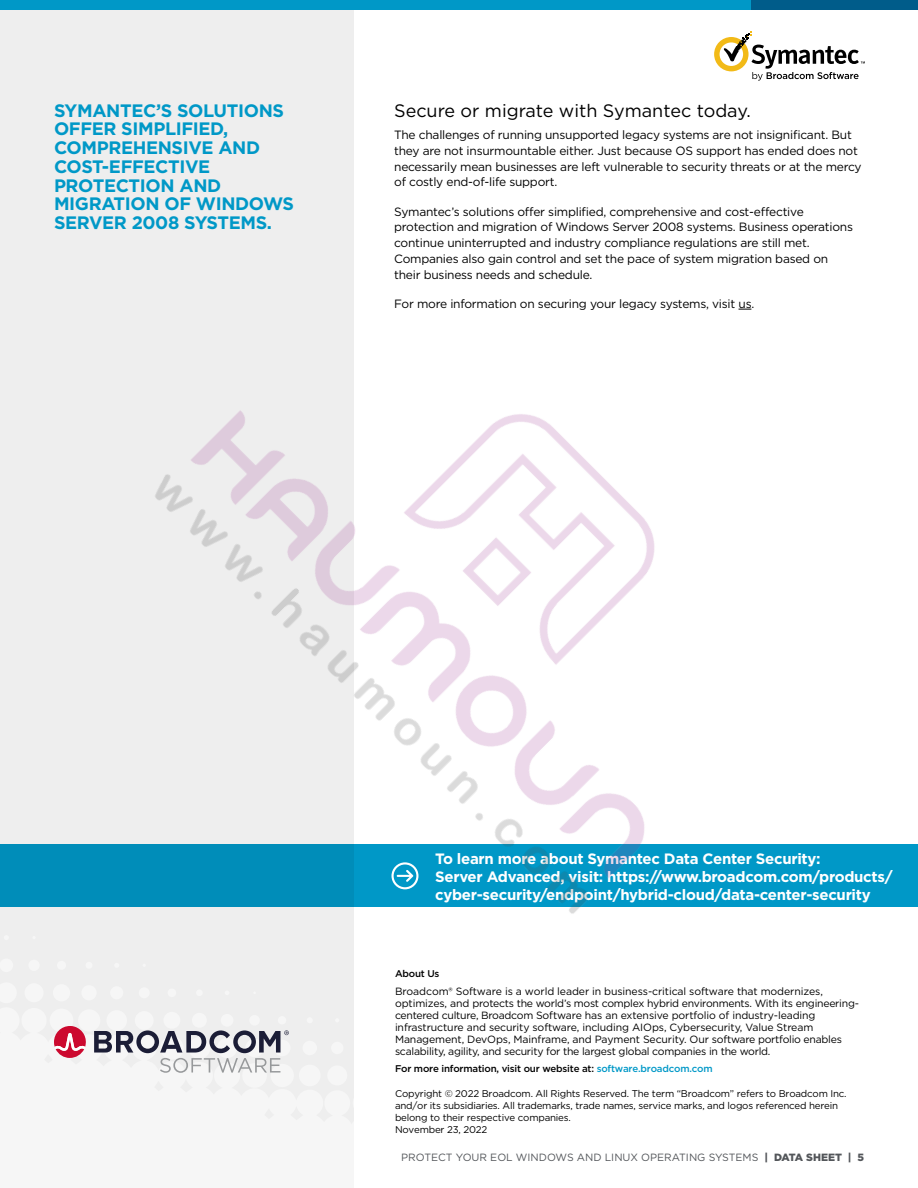
<style>
.page{position:relative;width:918px;height:1188px;background:#fff}
.page>*{position:absolute;margin:0;border:0;box-sizing:border-box;transform-origin:0 0}
.t1{font:700 18px/18.8px "Gotham";letter-spacing:-.02em;color:#0098c7}
.t2{font:18px "Gotham";color:#000}
.t3{font:700 15px/18px "Gotham";letter-spacing:-.02em;color:#fff}
.t4{font:12px/15.8px "Gotham";letter-spacing:-.02em;color:#000}
.t5{font:10.5px/12px "Gotham";letter-spacing:-.01em;color:#000}
.t6{font:10.5px "Gotham";color:#53565a}
.t7{font:9.75px/12px "Gotham";letter-spacing:-.02em;color:#000}
.t8{font:500 9.75px "Gotham";letter-spacing:-.02em;color:#000}
.s1{color:#0098c7}
.s2{font-weight:900}
</style>
<div class="page">
<div style="left:0;top:0;width:354px;height:1188px;background:#eee"></div>
<svg style="left:54px;top:1026px;width:32px;height:32px"></svg>
<svg style="left:94px;top:1030px;width:195px;height:43px"></svg>
<div style="left:0;top:0;width:915px;height:10px;background:#0098c7"></div>
<div style="left:752px;top:0;width:166px;height:10px;background:#005c8a"></div>
<svg style="left:714px;top:32px;width:151px;height:49px"></svg>
<div style="left:0;top:845px;width:918px;height:62px;background:#0092c0"></div>
<img style="left:46px;top:308px;width:826px;height:606px">
<h1 class="t1" style="left:54px;top:101px;width:242px">SYMANTEC’S SOLUTIONS<br>OFFER SIMPLIFIED,<br>COMPREHENSIVE AND<br>COST-EFFECTIVE<br>PROTECTION AND<br>MIGRATION OF WINDOWS<br>SERVER 2008 SYSTEMS.</h1>
<h1 class="t2" style="left:394px;top:99px;width:358px">Secure or migrate with Symantec today.</h1>
<p class="t4" style="left:394px;top:127px;width:469px">The challenges of running unsupported legacy systems are not insignificant. But they are not insurmountable either. Just because OS support has ended does not necessarily mean businesses are left vulnerable to security threats or at the mercy of costly end-of-life support.</p>
<p class="t4" style="left:394px;top:203px;width:460px">Symantec’s solutions offer simplified, comprehensive and cost-effective protection and migration of Windows Server 2008 systems. Business operations continue uninterrupted and industry compliance regulations are still met.<br>Companies also gain control and set the pace of system migration based on their business needs and schedule.</p>
<p class="t4" style="left:394px;top:296px;width:362px">For more information on securing your legacy systems, visit us.</p>
<p class="t3" style="left:435px;top:849px;width:459px">To learn more about Symantec Data Center Security:<br>Server Advanced, visit: https://www.broadcom.com/products/ cyber-security/endpoint/hybrid-cloud/data-center-security</p>
<p class="t8" style="left:395px;top:967px;width:46px">About Us</p>
<p class="t5" style="left:395px;top:986px;width:465px">Broadcom® Software is a world leader in business-critical software that modernizes, optimizes, and protects the world’s most complex hybrid environments. With its engineering&shy;centered culture, Broadcom Software has an extensive portfolio of industry-leading infrastructure and security software, including AIOps, Cybersecurity, Value Stream Management, DevOps, Mainframe, and Payment Security. Our software portfolio enables scalability, agility, and security for the largest global companies in the world.</p>
<p class="t8" style="left:395px;top:1062px;width:319px">For more information, visit our website at: <span class="s1">software.broadcom.com</span></p>
<p class="t7" style="left:395px;top:1088px;width:453px">Copyright © 2022 Broadcom. All Rights Reserved. The term “Broadcom” refers to Broadcom Inc. and/or its subsidiaries. All trademarks, trade names, service marks, and logos referenced herein belong to their respective companies.<br>November 23, 2022</p>
<p class="t6" style="left:401px;top:1151px;width:464px">PROTECT YOUR EOL WINDOWS AND LINUX OPERATING SYSTEMS <span class="s2">| DATA SHEET | 5</span></p>
</div>
